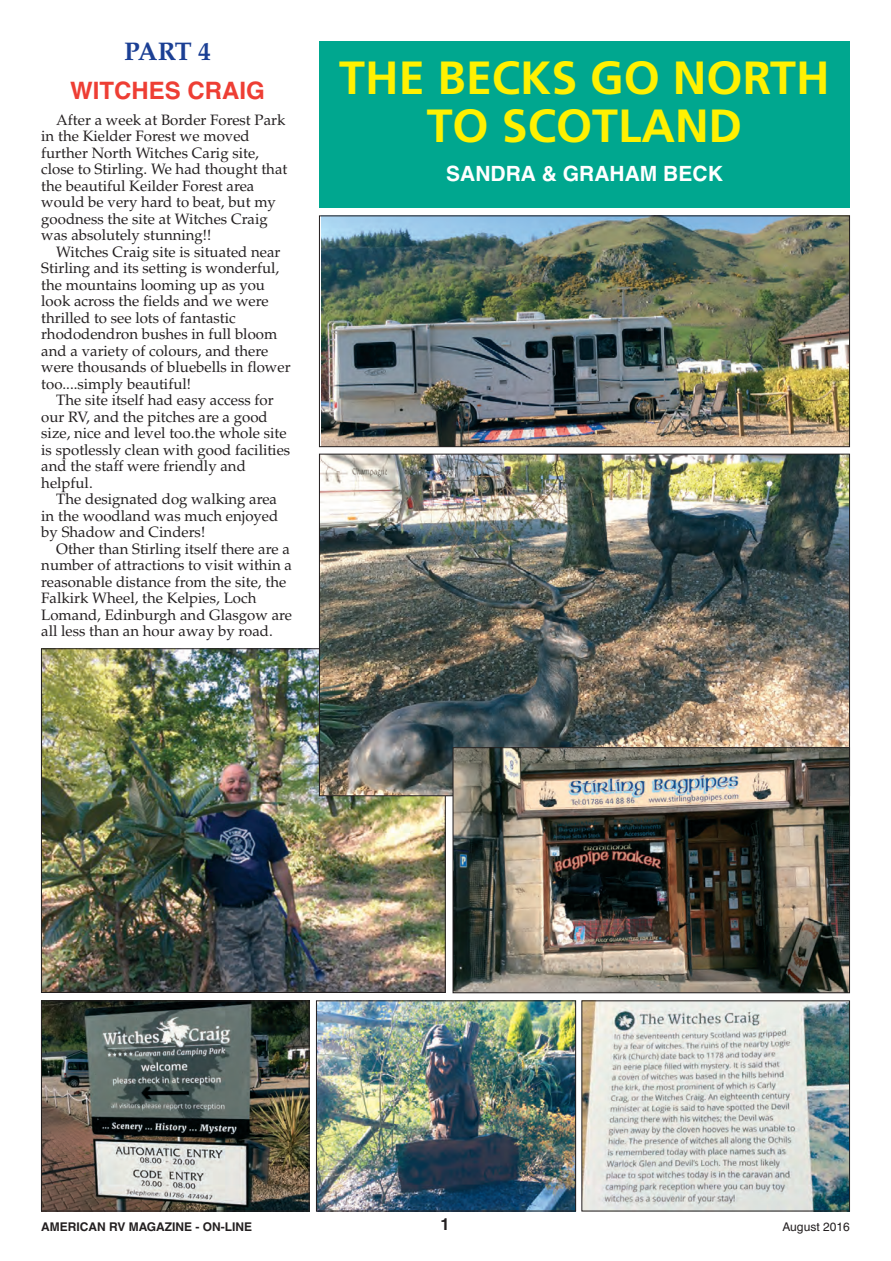
<style>
.page{position:relative;width:891px;height:1261px;background:#fff}
.page>*{position:absolute;margin:0;border:0;box-sizing:border-box;transform-origin:0 0}
.t1{font:700 46.5px/48px "Frutiger";color:#fff101;text-align:center}
.t2{font:700 25.5px "Palatino";color:#1b3f94}
.t3{font:700 24px "Helvetica";color:#ee3e34}
.t4{font:700 21px "Helvetica";color:#fff}
.t5{font:700 16.5px "Helvetica";color:#231f20}
.t6{font:15px/16.5px "Palatino";color:#231f20}
.t7{font:700 12px "Helvetica";color:#231f20}
.t8{font:12px "Helvetica";color:#231f20}
</style>
<div class="page">
<img style="left:41px;top:41px;width:810px;height:1171px">
<h2 class="t2" style="left:124px;top:36px;width:88px">PART 4</h2>
<h3 class="t3" style="left:70px;top:76px;width:196px">WITCHES CRAIG</h3>
<p class="t6" style="left:41px;top:111px;width:247px;text-indent:15px">After a week at Border Forest Park in the Kielder Forest we moved further North Witches Carig site, close to Stirling. We had thought that the beautiful Keilder Forest area would be very hard to beat, but my goodness the site at Witches Craig was absolutely stunning!!</p>
<p class="t6" style="left:41px;top:243px;width:251px;text-indent:15px">Witches Craig site is situated near Stirling and its setting is wonderful, the mountains looming up as you look across the fields and we were thrilled to see lots of fantastic rhododendron bushes in full bloom and a variety of colours, and there were thousands of bluebells in flower too....simply beautiful!</p>
<p class="t6" style="left:41px;top:392px;width:250px;text-indent:15px">The site itself had easy access for our RV, and the pitches are a good size, nice and level too.the whole site is spotlessly clean with good facilities and the staff were friendly and helpful.</p>
<p class="t6" style="left:41px;top:491px;width:238px;text-align:justify;text-indent:15px">The designated dog walking area in the woodland was much enjoyed by Shadow and Cinders!</p>
<p class="t6" style="left:41px;top:540px;width:252px;text-indent:15px">Other than Stirling itself there are a number of attractions to visit within a reasonable distance from the site, the Falkirk Wheel, the Kelpies, Loch Lomand, Edinburgh and Glasgow are all less than an hour away by road.</p>
<h1 class="t1" style="left:339px;top:54px;width:492px">THE BECKS GO NORTH<br>TO SCOTLAND</h1>
<h3 class="t4" style="left:446px;top:161px;width:278px">SANDRA &amp; GRAHAM BECK</h3>
<p class="t7" style="left:41px;top:1219px;width:212px">AMERICAN RV MAGAZINE - ON-LINE</p>
<p class="t5" style="left:440px;top:1214px;width:11px">1</p>
<p class="t8" style="left:782px;top:1219px;width:69px">August 2016</p>
</div>
